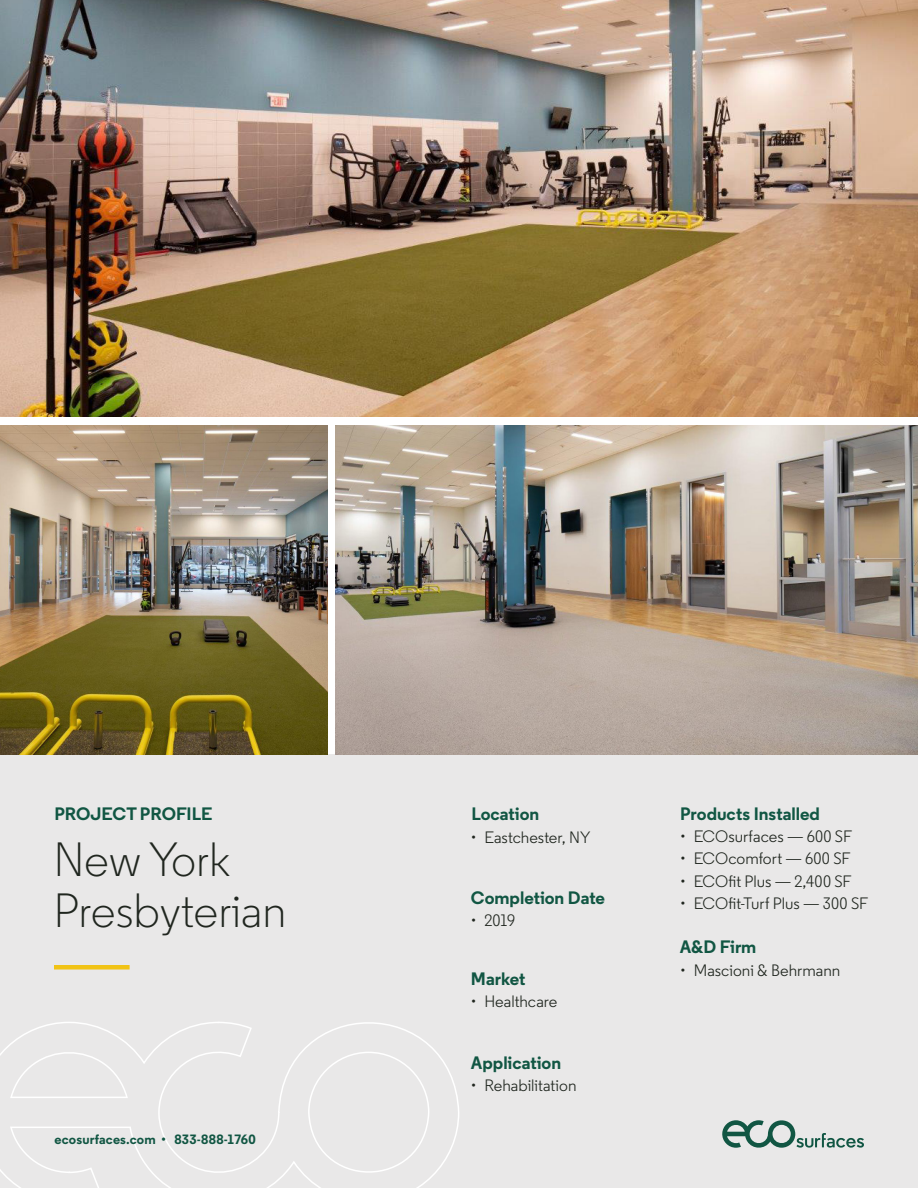
<style>
.page{position:relative;width:918px;height:1188px;background:#fff}
.page>*{position:absolute;margin:0;border:0;box-sizing:border-box;transform-origin:0 0}
.Heading1{font:300 48px/51px "Regular";color:#20261f}
.HD-Eyebrow{font:700 18px "Regular";color:#115643}
.Bullets-Subhead{font:700 18px "Regular";color:#115643}
.t1{font:16.5px "Regular";color:#20261f}
.Footer_Blue{font:700 13.5px "Regular";letter-spacing:.01em;color:#115643}
</style>
<div class="page">
<div style="left:0;top:755px;width:918px;height:433px;background:#e9e8e8"></div>
<svg style="left:0;top:753px;width:459px;height:435px"></svg>
<img style="left:0;top:0;width:918px;height:417px">
<img style="left:0;top:426px;width:327px;height:329px">
<img style="left:336px;top:426px;width:582px;height:329px">
<svg style="left:722px;top:1120px;width:142px;height:28px"></svg>
<div style="left:54px;top:965px;width:76px;height:5px;background:#f1c315"></div>
<p class="HD-Eyebrow" style="left:54px;top:802px;width:159px">PROJECT PROFILE</p>
<p class="Heading1" style="left:53px;top:835px;width:235px">New York<br>Presbyterian</p>
<p class="Footer_Blue" style="left:55px;top:1131px;width:203px">ecosurfaces.com • 833-888-1760</p>
<p class="Bullets-Subhead" style="left:471px;top:802px;width:69px">Location</p>
<p class="t1" style="left:471px;top:827px;width:121px">• Eastchester, NY</p>
<p class="HD-Eyebrow" style="left:471px;top:886px;width:136px">Completion Date</p>
<p class="t1" style="left:471px;top:910px;width:46px">• 2019</p>
<p class="HD-Eyebrow" style="left:471px;top:967px;width:56px">Market</p>
<p class="t1" style="left:471px;top:991px;width:88px">• Healthcare</p>
<p class="HD-Eyebrow" style="left:471px;top:1051px;width:92px">Application</p>
<p class="t1" style="left:471px;top:1075px;width:107px">• Rehabilitation</p>
<p class="HD-Eyebrow" style="left:680px;top:802px;width:141px">Products Installed</p>
<p class="t1" style="left:680px;top:826px;width:173px">• ECOsurfaces — 600 SF</p>
<p class="t1" style="left:680px;top:848px;width:172px">• ECOcomfort — 600 SF</p>
<p class="t1" style="left:680px;top:871px;width:173px">• ECOfit Plus — 2,400 SF</p>
<p class="t1" style="left:680px;top:893px;width:189px">• ECOfit-Turf Plus — 300 SF</p>
<p class="Bullets-Subhead" style="left:680px;top:935px;width:78px">A&amp;D Firm</p>
<p class="t1" style="left:680px;top:960px;width:162px">• Mascioni &amp; Behrmann</p>
</div>
